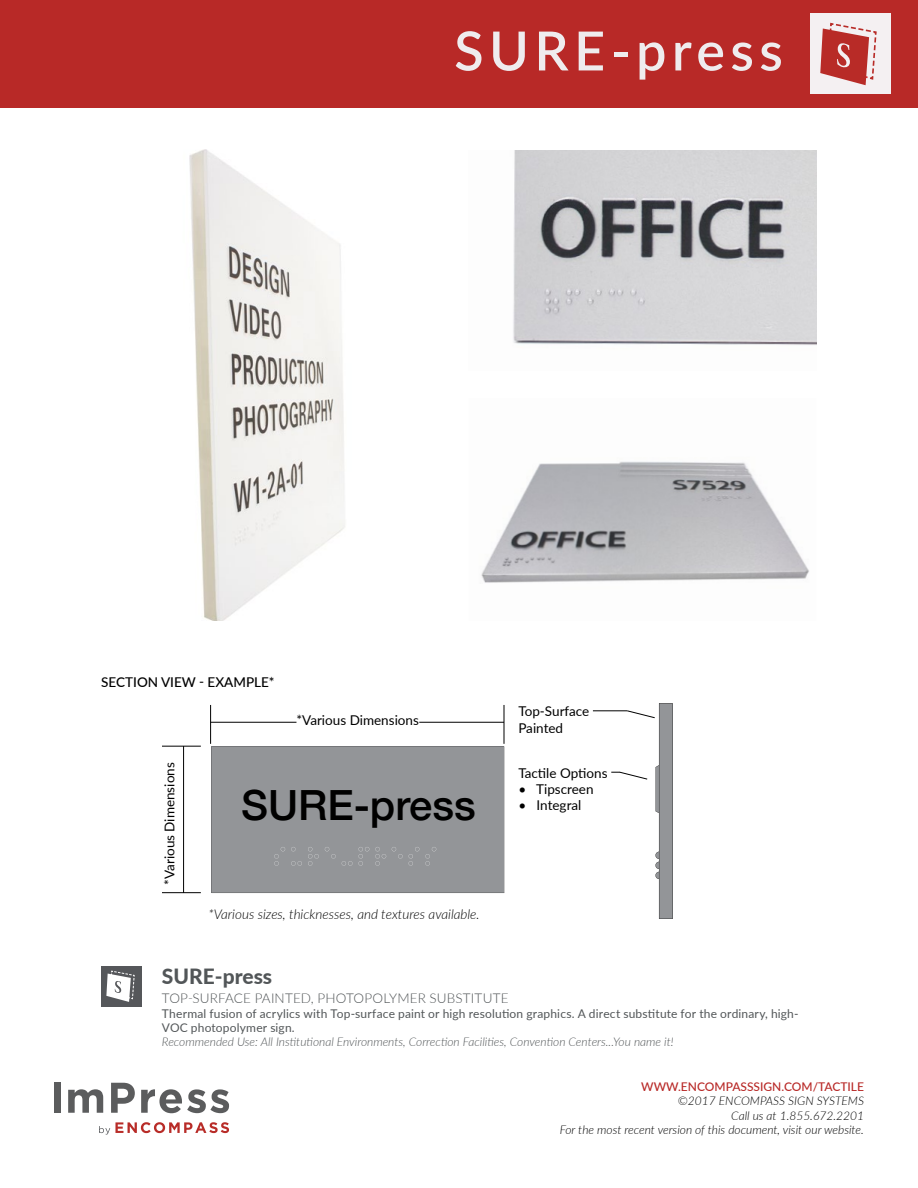
<style>
.page{position:relative;width:918px;height:1188px;background:#fff}
.page>*{position:absolute;margin:0;border:0;box-sizing:border-box;transform-origin:0 0}
.t1{font:600 54px "Lato";letter-spacing:.1em;color:#efecee}
.t2{font:500 41.55px "Helvetica Neue";color:#000}
.t3{font:800 21px "Lato";color:#525658}
.t4{font:13.5px/16.2px "Lato";color:#000}
.t5{font:italic 300 13.5px "Lato";color:#000}
.t6{font:300 13.5px "Lato";letter-spacing:.01em;color:#525658}
.t7{font:500 13.5px "Lato";color:#000}
.t8{font:12px/14.4px "Lato";letter-spacing:.015em;color:#525658}
.t9{font:italic 300 12px/14.4px "Lato";color:#000;text-align:right}
.t10{font:italic 300 12px "Lato";color:#525658}
.t11{font:500 12px "Lato";color:#b82927}
</style>
<div class="page">
<div style="left:54px;top:1083px;width:7px;height:30px;background:#5b5c5d"></div>
<svg style="left:68px;top:1089px;width:35px;height:24px"></svg>
<svg style="left:111px;top:1083px;width:24px;height:30px"></svg>
<svg style="left:141px;top:1089px;width:88px;height:24px"></svg>
<svg style="left:99px;top:1122px;width:130px;height:13px"></svg>
<div style="left:0;top:0;width:918px;height:108px;background:#b82927"></div>
<div style="left:810px;top:14px;width:81px;height:80px;background:#f4f0f2"></div>
<svg style="left:820px;top:22px;width:57px;height:63px"></svg>
<hr style="left:593px;top:711px;width:34px;height:1px;background:#000">
<div style="left:101px;top:966px;width:41px;height:41px;background:#55575a"></div>
<svg style="left:106px;top:970px;width:29px;height:32px"></svg>
<hr style="left:210px;top:705px;width:1px;height:39px;background:#000">
<hr style="left:211px;top:722px;width:85px;height:1px;background:#000">
<hr style="left:419px;top:722px;width:85px;height:1px;background:#000">
<hr style="left:504px;top:705px;width:1px;height:39px;background:#000">
<hr style="left:162px;top:746px;width:39px;height:1px;background:#000">
<hr style="left:183px;top:746px;width:1px;height:147px;background:#000">
<hr style="left:162px;top:892px;width:39px;height:1px;background:#000">
<div style="left:211px;top:747px;width:293px;height:146px;background:#939598"></div>
<svg style="left:611px;top:704px;width:62px;height:215px"></svg>
<img style="left:513px;top:150px;width:303px;height:195px">
<img style="left:189px;top:149px;width:156px;height:472px">
<img style="left:481px;top:461px;width:328px;height:122px">
<h1 class="t1" style="left:454px;top:12px;width:330px">SURE-press</h1>
<p class="t7" style="left:101px;top:672px;width:175px">SECTION VIEW - EXAMPLE*</p>
<p class="t4" style="left:296px;top:712px;width:124px">*Various Dimensions</p>
<p class="t4" style="left:518px;top:703px;width:73px">Top-Surface<br>Painted</p>
<p class="t4" style="left:161px;top:885px;width:124px;rotate:-90deg">*Various Dimensions</p>
<h2 class="t2" style="left:241px;top:772px;width:236px">SURE-press</h2>
<p class="t5" style="left:208px;top:905px;width:273px">*Various sizes, thicknesses, and textures available.</p>
<p class="t4" style="left:518px;top:764px;width:91px">Tactile Options</p>
<p class="t4" style="left:518px;top:780px;width:77px">• Tipscreen</p>
<p class="t4" style="left:518px;top:797px;width:64px">• Integral</p>
<h3 class="t3" style="left:162px;top:960px;width:112px">SURE-press</h3>
<p class="t6" style="left:162px;top:989px;width:348px">TOP-SURFACE PAINTED, PHOTOPOLYMER SUBSTITUTE</p>
<p class="t8" style="left:162px;top:1005px;width:638px">Thermal fusion of acrylics with Top-surface paint or high resolution graphics. A direct substitute for the ordinary, high-<br>VOC photopolymer sign.</p>
<p class="t10" style="left:162px;top:1034px;width:513px">Recommended Use: All Institutional Environments, Correction Facilities, Convention Centers...You name it!</p>
<p class="t11" style="left:641px;top:1078px;width:224px">WWW.ENCOMPASSSIGN.COM/TACTILE</p>
<p class="t9" style="left:560px;top:1093px;width:306px">©2017 ENCOMPASS SIGN SYSTEMS<br>Call us at 1.855.672.2201<br>For the most recent version of this document, visit our website.</p>
</div>
